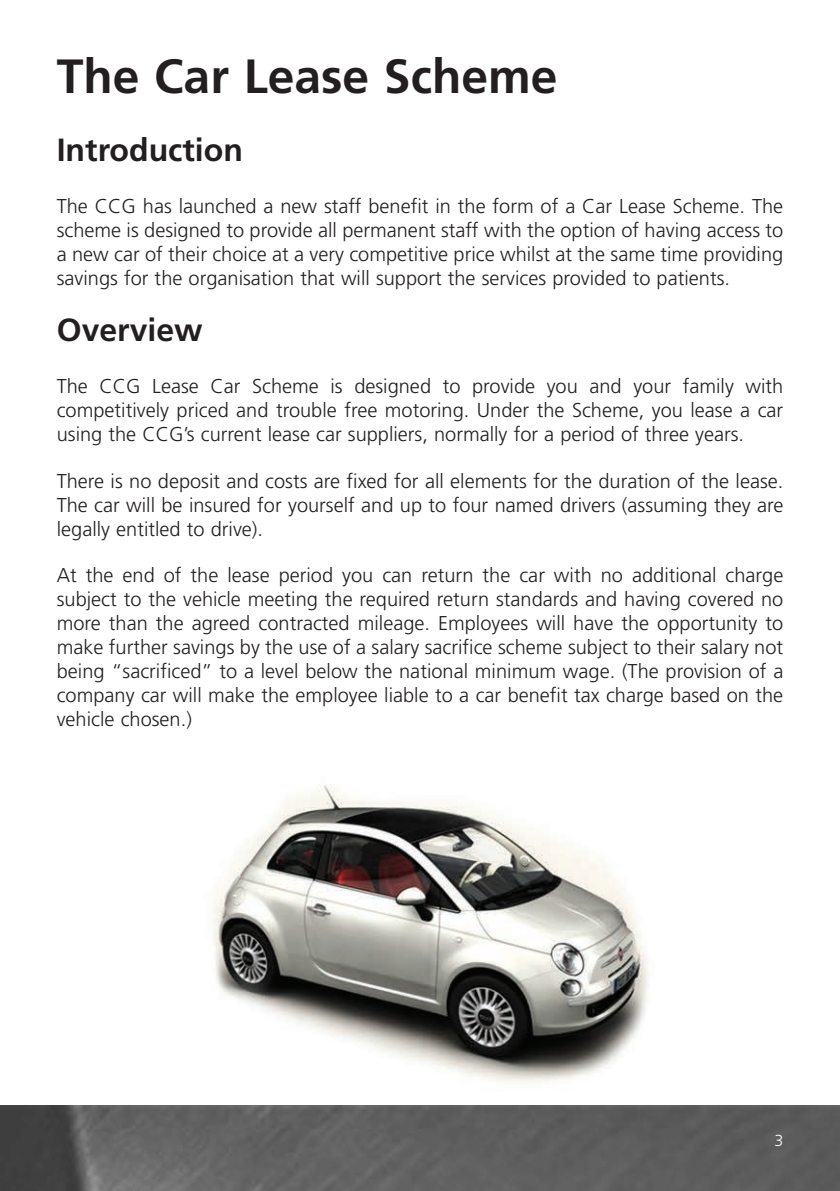
<style>
.page{position:relative;width:840px;height:1191px;background:#fff}
.page>*{position:absolute;margin:0;border:0;box-sizing:border-box;transform-origin:0 0}
.t1{font:700 48px "Frutiger";color:#231f20}
.t2{font:700 32px "Frutiger";color:#231f20}
.t3{font:300 20px/24px "Frutiger";color:#231f20;text-align:justify}
.t4{font:300 16px "Frutiger";color:#fff}
</style>
<div class="page">
<img style="left:3px;top:784px;width:836px;height:322px">
<img style="left:0;top:1106px;width:839px;height:85px">
<h1 class="t1" style="left:57px;top:57px;width:502px">The Car Lease Scheme</h1>
<h2 class="t2" style="left:57px;top:137px;width:188px">Introduction</h2>
<p class="t3" style="left:57px;top:196px;width:727px">The CCG has launched a new staff benefit in the form of a Car Lease Scheme. The scheme is designed to provide all permanent staff with the option of having access to a new car of their choice at a very competitive price whilst at the same time providing savings for the organisation that will support the services provided to patients.</p>
<h2 class="t2" style="left:57px;top:317px;width:147px">Overview</h2>
<p class="t3" style="left:57px;top:375px;width:727px">The CCG Lease Car Scheme is designed to provide you and your family with competitively priced and trouble free motoring. Under the Scheme, you lease a car using the CCG’s current lease car suppliers, normally for a period of three years.</p>
<p class="t3" style="left:57px;top:470px;width:727px">There is no deposit and costs are fixed for all elements for the duration of the lease.<br>The car will be insured for yourself and up to four named drivers (assuming they are legally entitled to drive).</p>
<p class="t3" style="left:57px;top:565px;width:727px">At the end of the lease period you can return the car with no additional charge subject to the vehicle meeting the required return standards and having covered no more than the agreed contracted mileage. Employees will have the opportunity to make further savings by the use of a salary sacrifice scheme subject to their salary not being “sacrificed” to a level below the national minimum wage. (The provision of a company car will make the employee liable to a car benefit tax charge based on the vehicle chosen.)</p>
<p class="t4" style="left:773px;top:1134px;width:10px">3</p>
</div>
